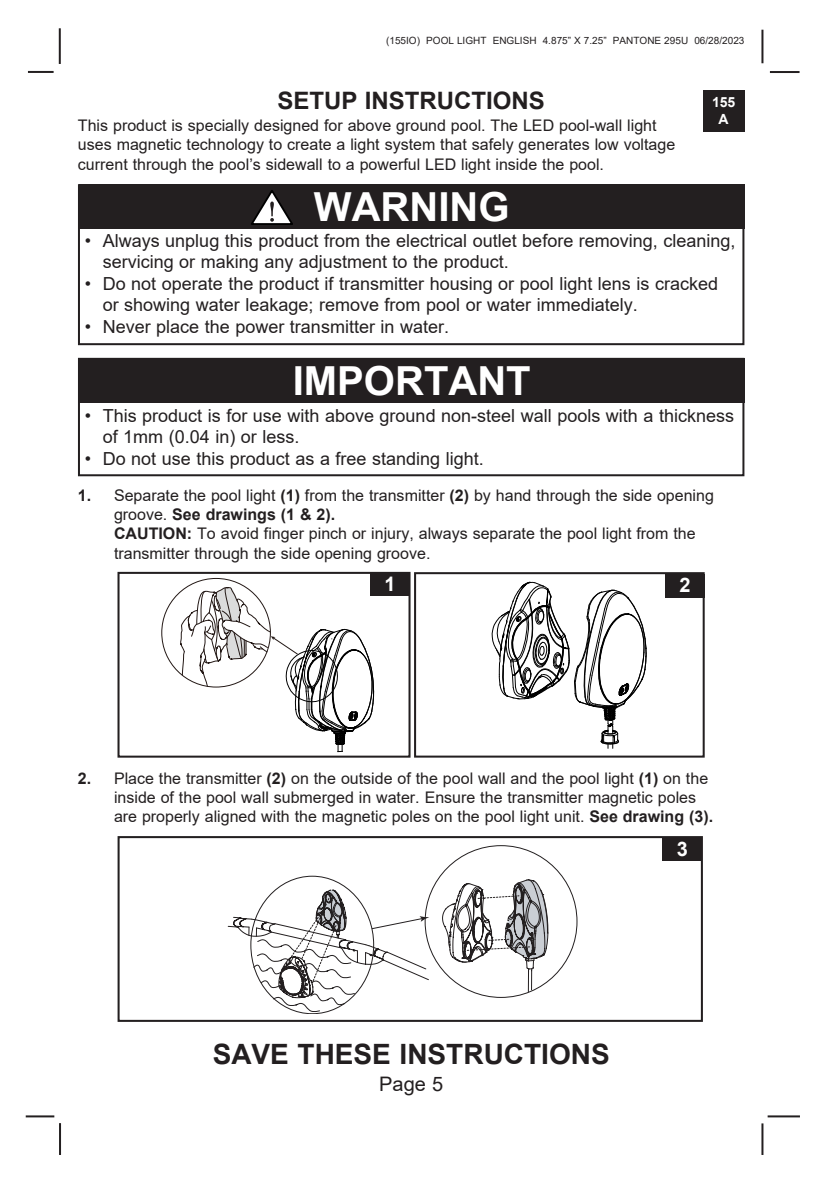
<style>
.page{position:relative;width:836px;height:1191px;background:#fff}
.page>*{position:absolute;margin:0;border:0;box-sizing:border-box;transform-origin:0 0}
.t1{font:700 40px "Arial";color:#fff}
.t2{font:700 28px "Arial";color:#231f20}
.t3{font:700 24px "Arial";color:#231f20}
.t4{font:20px "Arial";color:#231f20}
.t5{font:700 20px "Arial";color:#fff}
.t6{font:18px/21.6px "Arial";color:#231f20}
.t7{font:16px "Arial";color:#231f20}
.t8{font:700 16px "Arial";color:#231f20}
.t9{font:700 14px/16.8px "Arial";color:#fff;text-align:center}
.t10{font:10px "Arial";color:#231f20}
.s1{font-weight:700}
.s2{font-weight:400}
</style>
<div class="page">
<hr style="left:767px;top:1115px;width:32px;height:2px;background:#231f20">
<hr style="left:769px;top:71px;width:30px;height:2px;background:#231f20">
<hr style="left:761px;top:30px;width:2px;height:33px;background:#231f20">
<hr style="left:761px;top:1123px;width:2px;height:32px;background:#231f20">
<hr style="left:28px;top:71px;width:26px;height:2px;background:#231f20">
<hr style="left:59px;top:28px;width:2px;height:36px;background:#231f20">
<hr style="left:59px;top:1123px;width:2px;height:32px;background:#231f20">
<hr style="left:26px;top:1115px;width:28px;height:2px;background:#231f20">
<div style="left:702px;top:90px;width:42px;height:41px;background:#231f20"></div>
<div style="left:78px;top:184px;width:666px;height:161px;border:2px solid #231f20"></div>
<div style="left:79px;top:184px;width:665px;height:45px;background:#231f20"></div>
<svg style="left:251px;top:190px;width:42px;height:35px"></svg>
<div style="left:78px;top:358px;width:666px;height:118px;border:2px solid #231f20"></div>
<div style="left:79px;top:358px;width:665px;height:44px;background:#231f20"></div>
<div style="left:117px;top:572px;width:293px;height:185px;border:2px solid #231f20"></div>
<div style="left:414px;top:572px;width:290px;height:185px;border:2px solid #231f20"></div>
<div style="left:369px;top:572px;width:40px;height:24px;background:#231f20"></div>
<div style="left:664px;top:574px;width:40px;height:23px;background:#231f20"></div>
<svg style="left:180px;top:582px;width:466px;height:429px"></svg>
<div style="left:117px;top:836px;width:585px;height:186px;border:2px solid #231f20"></div>
<div style="left:661px;top:837px;width:40px;height:24px;background:#231f20"></div>
<p class="t10" style="left:386px;top:34px;width:359px">(155IO) POOL LIGHT ENGLISH 4.875” X 7.25” PANTONE 295U 06/28/2023</p>
<p class="t3" style="left:277px;top:84px;width:269px">SETUP INSTRUCTIONS</p>
<p class="t7" style="left:78px;top:115px;width:580px">This product is specially designed for above ground pool. The LED pool-wall light</p>
<p class="t7" style="left:78px;top:134px;width:598px">uses magnetic technology to create a light system that safely generates low voltage</p>
<p class="t7" style="left:78px;top:153px;width:527px">current through the pool’s sidewall to a powerful LED light inside the pool.</p>
<p class="t1" style="left:314px;top:179px;width:197px">WARNING</p>
<p class="t6" style="left:103px;top:229px;width:634px;text-indent:-18px">• Always unplug this product from the electrical outlet before removing, cleaning, servicing or making any adjustment to the product.</p>
<p class="t6" style="left:85px;top:273px;width:634px">• Do not operate the product if transmitter housing or pool light lens is cracked</p>
<p class="t6" style="left:103px;top:294px;width:536px">or showing water leakage; remove from pool or water immediately.</p>
<p class="t6" style="left:85px;top:316px;width:366px">• Never place the power transmitter in water.</p>
<p class="t1" style="left:293px;top:352px;width:239px">IMPORTANT</p>
<p class="t6" style="left:103px;top:404px;width:632px;text-indent:-18px">• This product is for use with above ground non-steel wall pools with a thickness of 1mm (0.04 in) or less.</p>
<p class="t6" style="left:85px;top:448px;width:400px">• Do not use this product as a free standing light.</p>
<p class="t7" style="left:78px;top:484px;width:637px"><span class="s1">1.</span> Separate the pool light <span class="s1">(1)</span> from the transmitter <span class="s1">(2)</span> by hand through the side opening</p>
<p class="t8" style="left:114px;top:503px;width:222px"><span class="s2">groove.</span> See drawings (1 &amp; 2).</p>
<p class="t7" style="left:114px;top:523px;width:583px"><span class="s1">CAUTION:</span> To avoid finger pinch or injury, always separate the pool light from the</p>
<p class="t7" style="left:114px;top:542px;width:318px">transmitter through the side opening groove.</p>
<p class="t9" style="left:711px;top:94px;width:25px">155<br>A</p>
<p class="t5" style="left:384px;top:569px;width:13px">1</p>
<p class="t5" style="left:679px;top:571px;width:13px">2</p>
<p class="t7" style="left:78px;top:767px;width:631px"><span class="s1">2.</span> Place the transmitter <span class="s1">(2)</span> on the outside of the pool wall and the pool light <span class="s1">(1)</span> on the</p>
<p class="t7" style="left:114px;top:786px;width:583px">inside of the pool wall submerged in water. Ensure the transmitter magnetic poles</p>
<p class="t7" style="left:114px;top:805px;width:600px">are properly aligned with the magnetic poles on the pool light unit. <span class="s1">See drawing (3).</span></p>
<p class="t5" style="left:676px;top:834px;width:13px">3</p>
<h2 class="t2" style="left:212px;top:1034px;width:398px">SAVE THESE INSTRUCTIONS</h2>
<p class="t4" style="left:379px;top:1070px;width:65px">Page 5</p>
</div>
